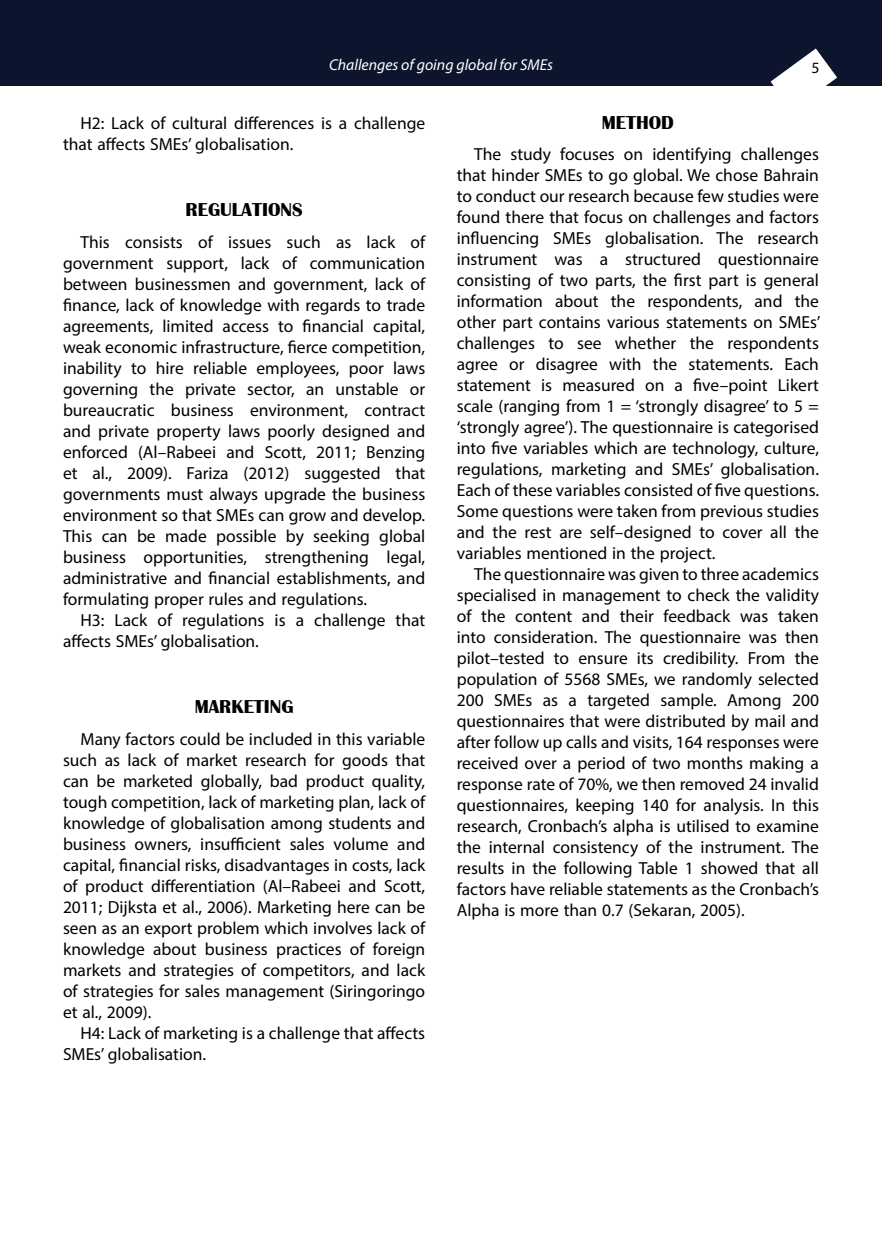
<style>
.page{position:relative;width:882px;height:1260px;background:#fff}
.page>*{position:absolute;margin:0;border:0;box-sizing:border-box;transform-origin:0 0}
.t1{font:700 19.25px "Britannic";color:#000}
.t2{font:17.5px/21px "Myriad Pro";color:#000;text-align:justify}
.t3{font:italic 15.75px "Myriad Pro";color:#fff}
.t4{font:15.75px "Myriad Pro";color:#000}
</style>
<div class="page">
<div style="left:0;top:0;width:882px;height:85px;background:#0c152d"></div>
<svg style="left:771px;top:49px;width:66px;height:37px"></svg>
<p class="t3" style="left:329px;top:55px;width:225px">Challenges of going global for SMEs</p>
<p class="t4" style="left:811px;top:58px;width:10px">5</p>
<p class="t2" style="left:63px;top:112px;width:364px;text-indent:18px">H2: Lack of cultural differences is a challenge that affects SMEs’ globalisation.</p>
<p class="t1" style="left:186px;top:199px;width:118px">REGULATIONS</p>
<p class="t2" style="left:63px;top:231px;width:364px;text-indent:18px">This consists of issues such as lack of government support, lack of communication between businessmen and government, lack of finance, lack of knowledge with regards to trade agreements, limited access to financial capital, weak economic infrastructure, fierce competition, inability to hire reliable employees, poor laws governing the private sector, an unstable or bureaucratic business environment, contract and private property laws poorly designed and enforced (Al–Rabeei and Scott, 2011; Benzing et al., 2009). Fariza (2012) suggested that governments must always upgrade the business environment so that SMEs can grow and develop.<br>This can be made possible by seeking global business opportunities, strengthening legal, administrative and financial establishments, and formulating proper rules and regulations.</p>
<p class="t2" style="left:63px;top:609px;width:364px;text-indent:18px">H3: Lack of regulations is a challenge that affects SMEs’ globalisation.</p>
<p class="t1" style="left:195px;top:696px;width:100px">MARKETING</p>
<p class="t2" style="left:63px;top:728px;width:364px;text-indent:18px">Many factors could be included in this variable such as lack of market research for goods that can be marketed globally, bad product quality, tough competition, lack of marketing plan, lack of knowledge of globalisation among students and business owners, insufficient sales volume and capital, financial risks, disadvantages in costs, lack of product differentiation (Al–Rabeei and Scott, 2011; Dijksta et al., 2006). Marketing here can be seen as an export problem which involves lack of knowledge about business practices of foreign markets and strategies of competitors, and lack of strategies for sales management (Siringoringo et al., 2009).</p>
<p class="t2" style="left:63px;top:1022px;width:364px;text-indent:18px">H4: Lack of marketing is a challenge that affects<br>SMEs’ globalisation.</p>
<p class="t1" style="left:602px;top:112px;width:74px">METHOD</p>
<p class="t2" style="left:457px;top:144px;width:365px;text-indent:18px">The study focuses on identifying challenges that hinder SMEs to go global. We chose Bahrain to conduct our research because few studies were found there that focus on challenges and factors influencing SMEs globalisation. The research instrument was a structured questionnaire consisting of two parts, the first part is general information about the respondents, and the other part contains various statements on SMEs’ challenges to see whether the respondents agree or disagree with the statements. Each statement is measured on a five–point Likert scale (ranging from 1 = ‘strongly disagree’ to 5 = ‘strongly agree’). The questionnaire is categorised into five variables which are technology, culture, regulations, marketing and SMEs’ globalisation.<br>Each of these variables consisted of five questions.<br>Some questions were taken from previous studies and the rest are self–designed to cover all the variables mentioned in the project.</p>
<p class="t2" style="left:457px;top:564px;width:364px;text-indent:18px">The questionnaire was given to three academics specialised in management to check the validity of the content and their feedback was taken into consideration. The questionnaire was then pilot–tested to ensure its credibility. From the population of 5568 SMEs, we randomly selected 200 SMEs as a targeted sample. Among 200 questionnaires that were distributed by mail and after follow up calls and visits, 164 responses were received over a period of two months making a response rate of 70%, we then removed 24 invalid questionnaires, keeping 140 for analysis. In this research, Cronbach’s alpha is utilised to examine the internal consistency of the instrument. The results in the following Table 1 showed that all factors have reliable statements as the Cronbach’s Alpha is more than 0.7 (Sekaran, 2005).</p>
</div>
